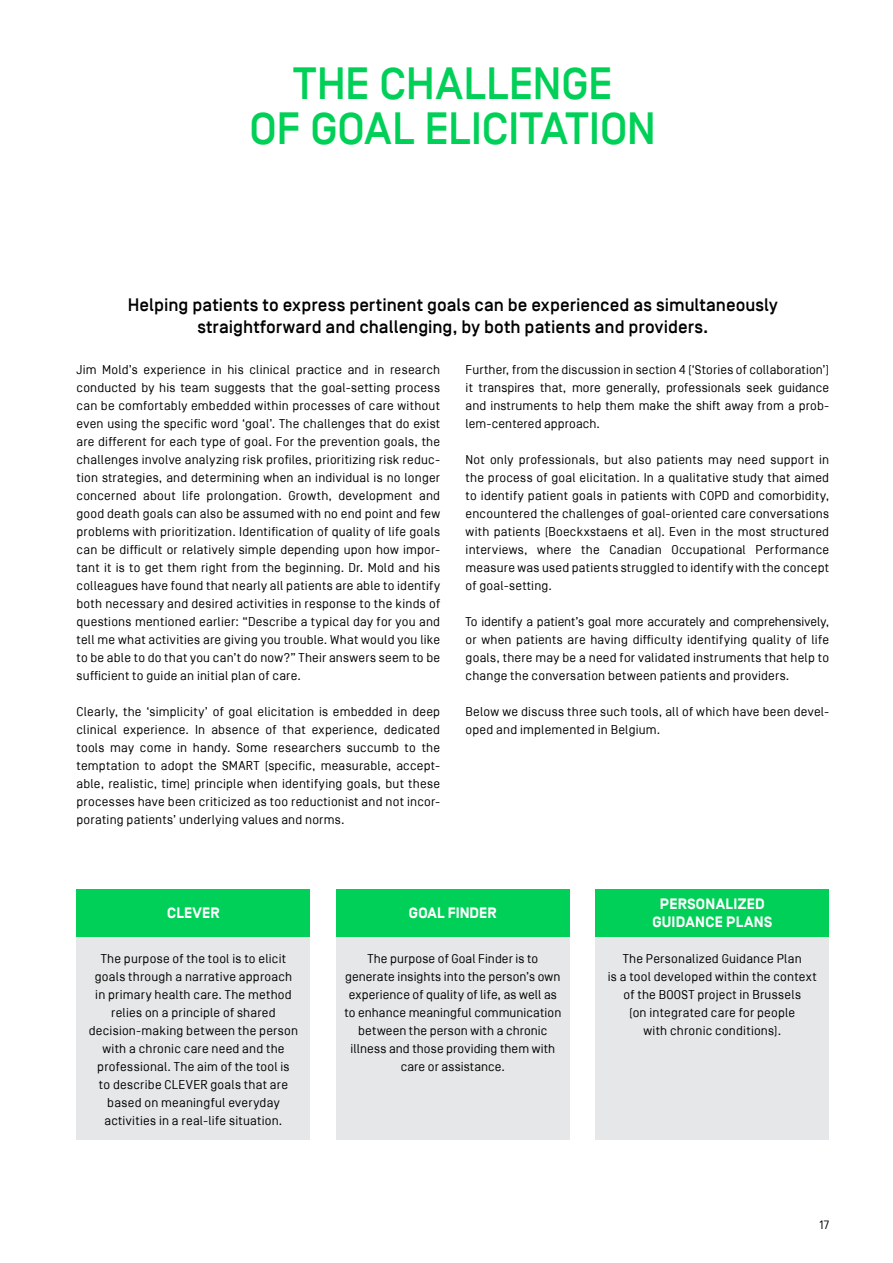
<style>
.page{position:relative;width:893px;height:1263px;background:#fff}
.page>*{position:absolute;margin:0;border:0;box-sizing:border-box;transform-origin:0 0}
.t1{font:500 45px/45px "Simplon BP";letter-spacing:-.01em;color:#00d057;text-align:center}
.t2{font:500 18px/22.5px "Simplon BP";color:#000;text-align:center}
.t3{font:700 15px/18px "Simplon BP";letter-spacing:.015em;color:#fff;text-align:center}
.t4{font:12.75px/18px "Simplon BP Regular";letter-spacing:.015em;color:#000;text-align:justify}
.t5{font:12px "Simplon BP Regular";color:#000}
</style>
<div class="page">
<div style="left:77px;top:934px;width:233px;height:206px;background:#e6e7e8"></div>
<div style="left:336px;top:934px;width:234px;height:152px;background:#e6e7e8"></div>
<div style="left:336px;top:1078px;width:234px;height:44px;background:#e6e7e8"></div>
<div style="left:336px;top:1096px;width:234px;height:44px;background:#e6e7e8"></div>
<div style="left:595px;top:934px;width:234px;height:116px;background:#e6e7e8"></div>
<div style="left:595px;top:1042px;width:234px;height:44px;background:#e6e7e8"></div>
<div style="left:595px;top:1078px;width:234px;height:44px;background:#e6e7e8"></div>
<div style="left:595px;top:1096px;width:234px;height:44px;background:#e6e7e8"></div>
<div style="left:77px;top:889px;width:233px;height:47px;background:#00d057"></div>
<div style="left:336px;top:889px;width:234px;height:47px;background:#00d057"></div>
<div style="left:595px;top:889px;width:234px;height:47px;background:#00d057"></div>
<h1 class="t1" style="left:250px;top:62px;width:408px">THE CHALLENGE<br>OF GOAL ELICITATION</h1>
<h2 class="t2" style="left:128px;top:293px;width:651px">Helping patients to express pertinent goals can be experienced as simultaneously straightforward and challenging, by both patients and providers.</h2>
<p class="t4" style="left:77px;top:360px;width:365px">Jim Mold’s experience in his clinical practice and in research conducted by his team suggests that the goal-setting process can be comfortably embedded within processes of care without even using the specific word ‘goal’. The challenges that do exist are different for each type of goal. For the prevention goals, the challenges involve analyzing risk profiles, prioritizing risk reduc&shy;tion strategies, and determining when an individual is no longer concerned about life prolongation. Growth, development and good death goals can also be assumed with no end point and few problems with prioritization. Identification of quality of life goals can be difficult or relatively simple depending upon how impor&shy;tant it is to get them right from the beginning. Dr. Mold and his colleagues have found that nearly all patients are able to identify both necessary and desired activities in response to the kinds of questions mentioned earlier: “Describe a typical day for you and tell me what activities are giving you trouble. What would you like to be able to do that you can’t do now?” Their answers seem to be sufficient to guide an initial plan of care.</p>
<p class="t4" style="left:77px;top:702px;width:365px">Clearly, the ‘simplicity’ of goal elicitation is embedded in deep clinical experience. In absence of that experience, dedicated tools may come in handy. Some researchers succumb to the temptation to adopt the SMART (specific, measurable, accept&shy;able, realistic, time) principle when identifying goals, but these processes have been criticized as too reductionist and not incor&shy;porating patients’ underlying values and norms.</p>
<p class="t4" style="left:466px;top:360px;width:365px">Further, from the discussion in section 4 (‘Stories of collaboration’) it transpires that, more generally, professionals seek guidance and instruments to help them make the shift away from a prob&shy;lem-centered approach.</p>
<p class="t4" style="left:466px;top:450px;width:365px">Not only professionals, but also patients may need support in the process of goal elicitation. In a qualitative study that aimed to identify patient goals in patients with COPD and comorbidity, encountered the challenges of goal-oriented care conversations with patients (Boeckxstaens et al). Even in the most structured interviews, where the Canadian Occupational Performance measure was used patients struggled to identify with the concept of goal-setting.</p>
<p class="t4" style="left:466px;top:612px;width:365px">To identify a patient’s goal more accurately and comprehensively, or when patients are having difficulty identifying quality of life goals, there may be a need for validated instruments that help to change the conversation between patients and providers.</p>
<p class="t4" style="left:466px;top:702px;width:365px">Below we discuss three such tools, all of which have been devel&shy;oped and implemented in Belgium.</p>
<p class="t3" style="left:167px;top:904px;width:54px">CLEVER</p>
<p class="t3" style="left:409px;top:904px;width:89px">GOAL FINDER</p>
<p class="t3" style="left:652px;top:895px;width:121px">PERSONALIZED<br>GUIDANCE PLANS</p>
<p class="t4" style="left:89px;top:950px;width:211px;text-align:center">The purpose of the tool is to elicit goals through a narrative approach in primary health care. The method relies on a principle of shared decision-making between the person with a chronic care need and the professional. The aim of the tool is<br>to describe CLEVER goals that are based on meaningful everyday activities in a real-life situation.</p>
<p class="t4" style="left:344px;top:950px;width:218px;text-align:center">The purpose of Goal Finder is to generate insights into the person’s own experience of quality of life, as well as to enhance meaningful communication between the person with a chronic illness and those providing them with care or assistance.</p>
<p class="t4" style="left:608px;top:950px;width:211px;text-align:center">The Personalized Guidance Plan<br>is a tool developed within the context of the BOOST project in Brussels<br>(on integrated care for people<br>with chronic conditions).</p>
<p class="t5" style="left:819px;top:1218px;width:11px">17</p>
</div>
